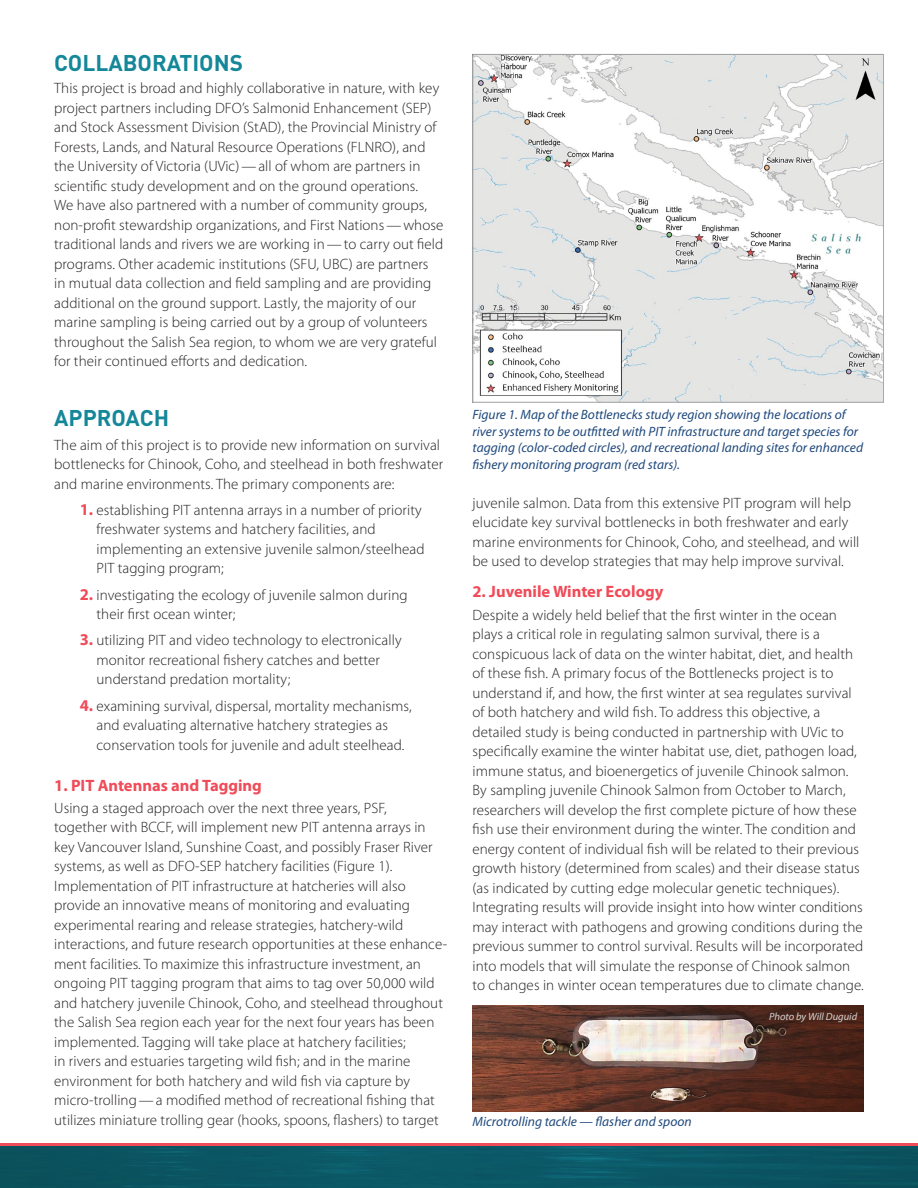
<style>
.page{position:relative;width:918px;height:1188px;background:#fff}
.page>*{position:absolute;margin:0;border:0;box-sizing:border-box;transform-origin:0 0}
.t1{font:700 22.5px "DINOT";color:#148799}
.t2{font:700 16.5px "Myriad Pro";color:#f04b58}
.t3{font:300 15px/19.5px "Myriad Pro";letter-spacing:.005em;color:#231f20}
.t4{font:italic 13.5px/16.5px "Myriad Pro";color:#1f497d}
.t5{font:italic 10.5px "Myriad Pro";color:#d1d3d4}
.s1{font-weight:700;font-size:16.5px;color:#f04b58}
</style>
<div class="page">
<hr style="left:0;top:1143px;width:918px;height:3px;background:#f04b58">
<img style="left:0;top:1146px;width:918px;height:42px">
<img style="left:474px;top:56px;width:408px;height:345px">
<div style="left:472px;top:54px;width:412px;height:349px;border:1px solid #a7a9ac"></div>
<img style="left:472px;top:1005px;width:392px;height:107px">
<h1 class="t1" style="left:54px;top:48px;width:190px">COLLABORATIONS</h1>
<p class="t3" style="left:54px;top:79px;width:391px">This project is broad and highly collaborative in nature, with key project partners including DFO’s Salmonid Enhancement (SEP) and Stock Assessment Division (StAD), the Provincial Ministry of Forests, Lands, and Natural Resource Operations (FLNRO), and the University of Victoria (UVic)—all of whom are partners in scientific study development and on the ground operations.<br>We have also partnered with a number of community groups, non-profit stewardship organizations, and First Nations—whose traditional lands and rivers we are working in—to carry out field programs. Other academic institutions (SFU, UBC) are partners in mutual data collection and field sampling and are providing additional on the ground support. Lastly, the majority of our marine sampling is being carried out by a group of volunteers throughout the Salish Sea region, to whom we are very grateful for their continued efforts and dedication.</p>
<h1 class="t1" style="left:54px;top:404px;width:116px">APPROACH</h1>
<p class="t3" style="left:54px;top:435px;width:390px">The aim of this project is to provide new information on survival bottlenecks for Chinook, Coho, and steelhead in both freshwater and marine environments. The primary components are:</p>
<p class="t3" style="left:97px;top:500px;width:329px;text-indent:-17px"><span class="s1">1.</span> establishing PIT antenna arrays in a number of priority freshwater systems and hatchery facilities, and implementing an extensive juvenile salmon/steelhead PIT tagging program;</p>
<p class="t3" style="left:97px;top:585px;width:313px;text-indent:-17px"><span class="s1">2.</span> investigating the ecology of juvenile salmon during their first ocean winter;</p>
<p class="t3" style="left:97px;top:631px;width:307px;text-indent:-17px"><span class="s1">3.</span> utilizing PIT and video technology to electronically monitor recreational fishery catches and better understand predation mortality;</p>
<p class="t3" style="left:97px;top:696px;width:317px;text-indent:-17px"><span class="s1">4.</span> examining survival, dispersal, mortality mechanisms, and evaluating alternative hatchery strategies as conservation tools for juvenile and adult steelhead.</p>
<p class="t2" style="left:54px;top:774px;width:209px">1. PIT Antennas and Tagging</p>
<p class="t3" style="left:54px;top:798px;width:394px">Using a staged approach over the next three years, PSF,<br>together with BCCF, will implement new PIT antenna arrays in key Vancouver Island, Sunshine Coast, and possibly Fraser River systems, as well as DFO-SEP hatchery facilities (Figure 1).<br>Implementation of PIT infrastructure at hatcheries will also provide an innovative means of monitoring and evaluating experimental rearing and release strategies, hatchery-wild interactions, and future research opportunities at these enhance&shy;ment facilities. To maximize this infrastructure investment, an ongoing PIT tagging program that aims to tag over 50,000 wild and hatchery juvenile Chinook, Coho, and steelhead throughout the Salish Sea region each year for the next four years has been implemented. Tagging will take place at hatchery facilities;<br>in rivers and estuaries targeting wild fish; and in the marine environment for both hatchery and wild fish via capture by micro-trolling—a modified method of recreational fishing that utilizes miniature trolling gear (hooks, spoons, flashers) to target</p>
<p class="t4" style="left:472px;top:406px;width:392px">Figure 1. Map of the Bottlenecks study region showing the locations of river systems to be outfitted with PIT infrastructure and target species for tagging (color-coded circles), and recreational landing sites for enhanced fishery monitoring program (red stars).</p>
<p class="t3" style="left:472px;top:493px;width:388px">juvenile salmon. Data from this extensive PIT program will help elucidate key survival bottlenecks in both freshwater and early marine environments for Chinook, Coho, and steelhead, and will be used to develop strategies that may help improve survival.</p>
<p class="t2" style="left:472px;top:581px;width:193px">2. Juvenile Winter Ecology</p>
<p class="t3" style="left:472px;top:605px;width:393px">Despite a widely held belief that the first winter in the ocean plays a critical role in regulating salmon survival, there is a conspicuous lack of data on the winter habitat, diet, and health of these fish. A primary focus of the Bottlenecks project is to understand if, and how, the first winter at sea regulates survival of both hatchery and wild fish. To address this objective, a detailed study is being conducted in partnership with UVic to specifically examine the winter habitat use, diet, pathogen load, immune status, and bioenergetics of juvenile Chinook salmon.<br>By sampling juvenile Chinook Salmon from October to March, researchers will develop the first complete picture of how these fish use their environment during the winter. The condition and energy content of individual fish will be related to their previous growth history (determined from scales) and their disease status (as indicated by cutting edge molecular genetic techniques).<br>Integrating results will provide insight into how winter conditions may interact with pathogens and growing conditions during the previous summer to control survival. Results will be incorporated into models that will simulate the response of Chinook salmon to changes in winter ocean temperatures due to climate change.</p>
<p class="t4" style="left:472px;top:1113px;width:221px">Microtrolling tackle — flasher and spoon</p>
<p class="t5" style="left:769px;top:1010px;width:89px">Photo by Will Duguid</p>
</div>
